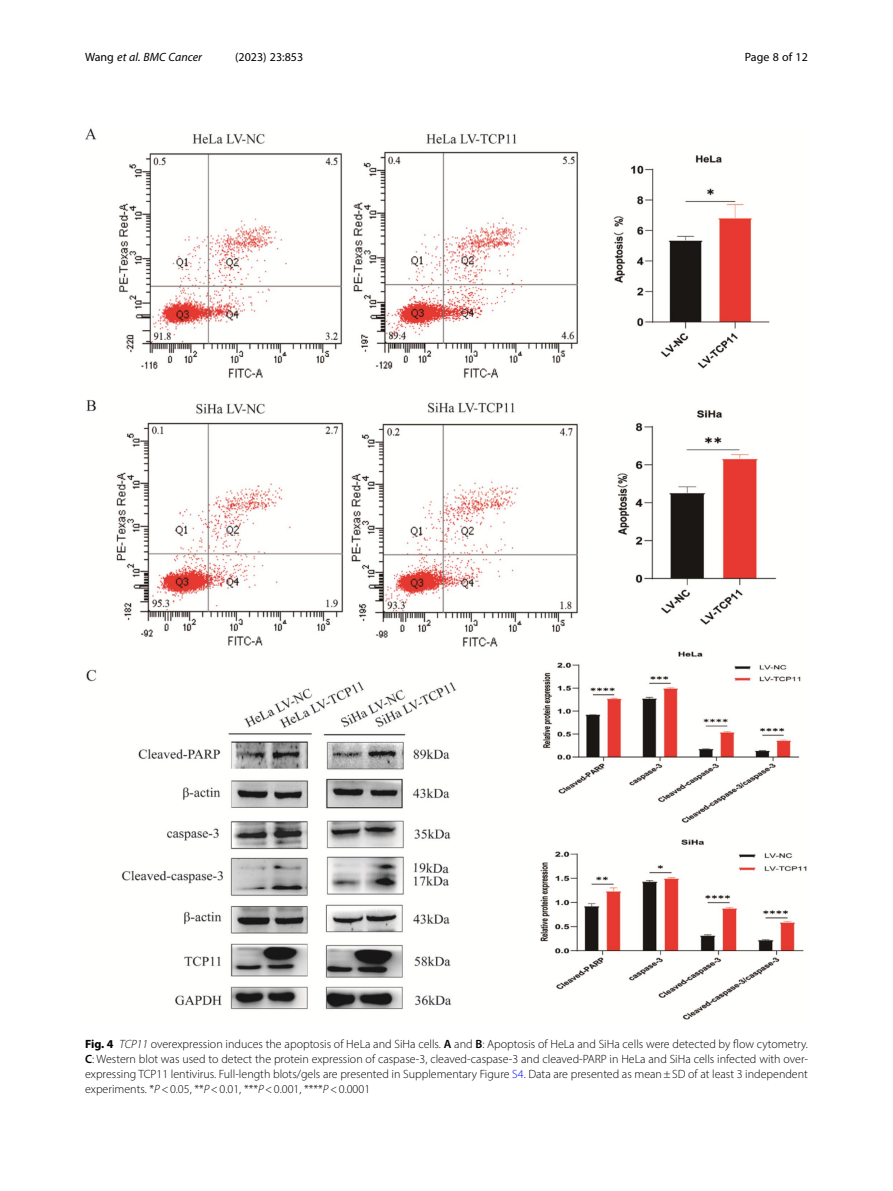
<style>
.page{position:relative;width:893px;height:1191px;background:#fff}
.page>*{position:absolute;margin:0;border:0;box-sizing:border-box;transform-origin:0 0}
.Figure_Caption{font:300 12px/15px "Myriad Pro";color:#000;text-align:justify}
.t1{font:12px "Myriad Pro";color:#000}
.t2{font:italic 12px "Myriad Pro";color:#000}
.s1{font-style:normal}
.s2{font-weight:700}
.s3{font-style:italic}
.s4{font-weight:600}
.s5{color:#00f}
</style>
<div class="page">
<img style="left:85px;top:128px;width:722px;height:892px">
<p class="t2" style="left:85px;top:50px;width:118px"><span class="s1">Wang</span> et al. BMC Cancer</p>
<p class="t1" style="left:235px;top:50px;width:70px">(2023) 23:853</p>
<p class="t1" style="left:745px;top:50px;width:65px">Page 8 of 12</p>
<p class="Figure_Caption" style="left:85px;top:1036px;width:724px"><span class="s2">Fig. 4</span> <span class="s3">TCP11</span> overexpression induces the apoptosis of HeLa and SiHa cells. <span class="s4">A</span> and <span class="s4">B</span>: Apoptosis of HeLa and SiHa cells were detected by flow cytometry.<br><span class="s4">C</span>: Western blot was used to detect the protein expression of caspase-3, cleaved-caspase-3 and cleaved-PARP in HeLa and SiHa cells infected with over&shy;expressing TCP11 lentivirus. Full-length blots/gels are presented in Supplementary Figure <span class="s5">S4</span>. Data are presented as mean±SD of at least 3 independent experiments. *<span class="s3">P</span>&lt;0.05, **<span class="s3">P</span>&lt;0.01, ***<span class="s3">P</span>&lt;0.001, ****<span class="s3">P</span>&lt;0.0001</p>
</div>
